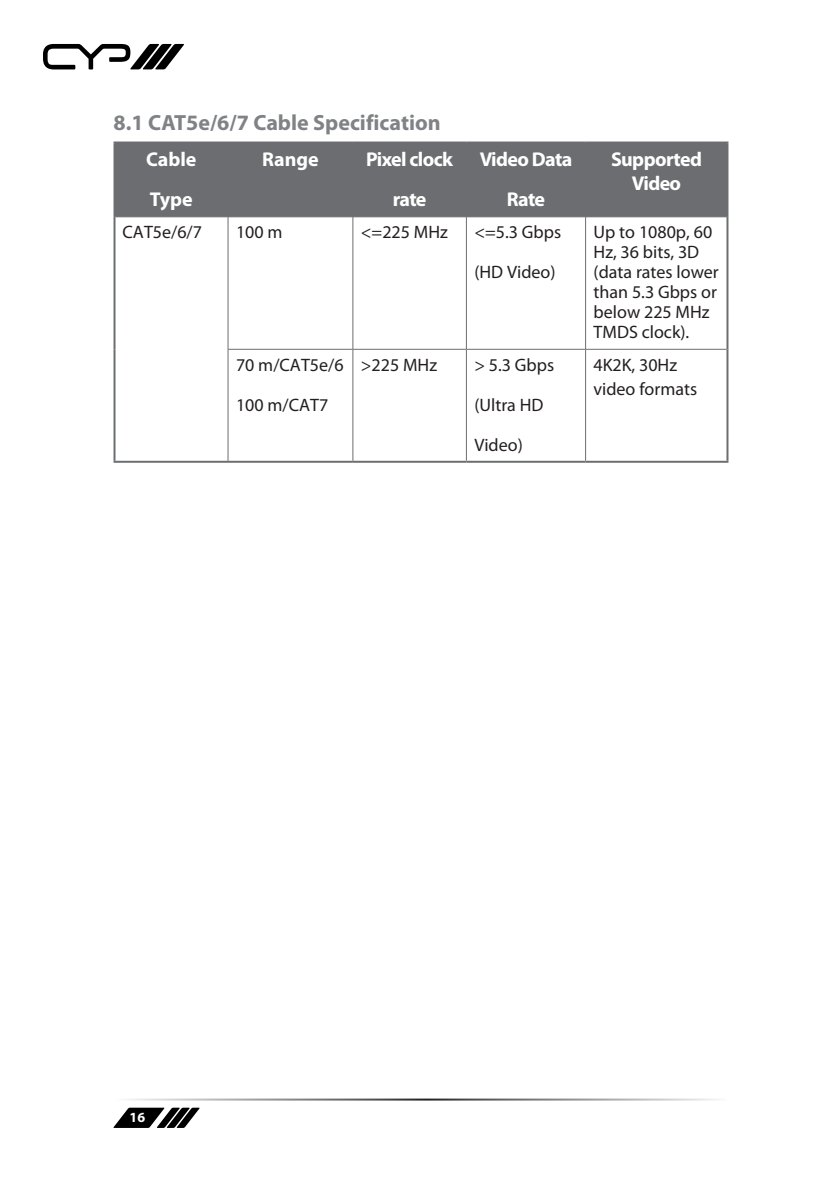
<style>
.page{position:relative;width:840px;height:1191px;background:#fff}
.page>*{position:absolute;margin:0;border:0;box-sizing:border-box;transform-origin:0 0}
.t1{font:700 22px "Myriad Pro";color:#808285}
.t2{font:700 20px/40px "Myriad Pro";letter-spacing:-.03em;color:#fff;text-align:center}
.t3{font:700 20px/40px "Myriad Pro";color:#fff}
.t4{font:18px/20px "Myriad Pro";color:#231f20}
.t5{font:700 14px "Myriad Pro";color:#fff}
</style>
<div class="page">
<svg style="left:43px;top:44px;width:141px;height:25px"></svg>
<svg style="left:113px;top:1107px;width:86px;height:21px"></svg>
<div style="left:115px;top:143px;width:611px;height:73px;background:#6c6d70"></div>
<hr style="left:113px;top:141px;width:115px;height:2px;background:#6c6d70">
<hr style="left:113px;top:143px;width:2px;height:74px;background:#6c6d70">
<hr style="left:228px;top:141px;width:124px;height:2px;background:#6c6d70">
<hr style="left:352px;top:141px;width:114px;height:2px;background:#6c6d70">
<hr style="left:466px;top:141px;width:119px;height:2px;background:#6c6d70">
<hr style="left:585px;top:141px;width:143px;height:2px;background:#6c6d70">
<hr style="left:726px;top:143px;width:2px;height:74px;background:#6c6d70">
<hr style="left:113px;top:217px;width:2px;height:132px;background:#6c6d70">
<hr style="left:726px;top:217px;width:2px;height:132px;background:#6c6d70">
<hr style="left:113px;top:349px;width:2px;height:112px;background:#6c6d70">
<hr style="left:726px;top:349px;width:2px;height:112px;background:#6c6d70">
<hr style="left:113px;top:461px;width:115px;height:2px;background:#6c6d70">
<hr style="left:228px;top:461px;width:124px;height:2px;background:#6c6d70">
<hr style="left:352px;top:461px;width:114px;height:2px;background:#6c6d70">
<hr style="left:466px;top:461px;width:119px;height:2px;background:#6c6d70">
<hr style="left:585px;top:461px;width:143px;height:2px;background:#6c6d70">
<hr style="left:227px;top:143px;width:1px;height:73px;background:#6c6d70">
<hr style="left:352px;top:143px;width:1px;height:73px;background:#6c6d70">
<hr style="left:466px;top:143px;width:1px;height:73px;background:#6c6d70">
<hr style="left:585px;top:143px;width:1px;height:73px;background:#6c6d70">
<hr style="left:115px;top:216px;width:113px;height:1px;background:#6c6d70">
<hr style="left:228px;top:216px;width:124px;height:1px;background:#6c6d70">
<hr style="left:227px;top:217px;width:1px;height:132px;background:#6c6d70">
<hr style="left:352px;top:216px;width:114px;height:1px;background:#6c6d70">
<hr style="left:352px;top:217px;width:1px;height:132px;background:#6c6d70">
<hr style="left:466px;top:216px;width:119px;height:1px;background:#6c6d70">
<hr style="left:466px;top:217px;width:1px;height:132px;background:#6c6d70">
<hr style="left:585px;top:216px;width:141px;height:1px;background:#6c6d70">
<hr style="left:585px;top:217px;width:1px;height:132px;background:#6c6d70">
<hr style="left:227px;top:349px;width:125px;height:1px;background:#6c6d70">
<hr style="left:227px;top:349px;width:1px;height:112px;background:#6c6d70">
<hr style="left:352px;top:349px;width:114px;height:1px;background:#6c6d70">
<hr style="left:352px;top:349px;width:1px;height:112px;background:#6c6d70">
<hr style="left:466px;top:349px;width:119px;height:1px;background:#6c6d70">
<hr style="left:466px;top:349px;width:1px;height:112px;background:#6c6d70">
<hr style="left:585px;top:349px;width:141px;height:1px;background:#6c6d70">
<hr style="left:585px;top:349px;width:1px;height:112px;background:#6c6d70">
<p class="t1" style="left:113px;top:108px;width:328px">8.1 CAT5e/6/7 Cable Specification</p>
<p class="t3" style="left:146px;top:138px;width:52px">Cable<br>Type</p>
<p class="t2" style="left:262px;top:138px;width:58px">Range</p>
<p class="t2" style="left:366px;top:138px;width:88px">Pixel clock rate</p>
<p class="t2" style="left:479px;top:138px;width:94px">Video Data<br>Rate</p>
<p class="t2" style="left:610px;top:146px;width:92px;line-height:24px">Supported<br>Video</p>
<p class="t4" style="left:122px;top:222px;width:81px">CAT5e/6/7</p>
<p class="t4" style="left:236px;top:222px;width:48px">100 m</p>
<p class="t4" style="left:360px;top:222px;width:88px">&lt;=225 MHz</p>
<p class="t4" style="left:474px;top:222px;width:88px">&lt;=5.3 Gbps</p>
<p class="t4" style="left:474px;top:262px;width:83px">(HD Video)</p>
<p class="t4" style="left:593px;top:222px;width:127px">Up to 1080p, 60<br>Hz, 36 bits, 3D (data rates lower than 5.3 Gbps or below 225 MHz<br>TMDS clock).</p>
<p class="t4" style="left:236px;top:354px;width:109px">70 m/CAT5e/6</p>
<p class="t4" style="left:236px;top:394px;width:94px">100 m/CAT7</p>
<p class="t4" style="left:360px;top:354px;width:78px">&gt;225 MHz</p>
<p class="t4" style="left:474px;top:354px;width:81px">&gt; 5.3 Gbps</p>
<p class="t4" style="left:474px;top:394px;width:71px">(Ultra HD</p>
<p class="t4" style="left:474px;top:434px;width:50px">Video)</p>
<p class="t4" style="left:593px;top:352px;width:105px;line-height:24px">4K2K, 30Hz video formats</p>
<p class="t5" style="left:130px;top:1108px;width:17px">16</p>
</div>
